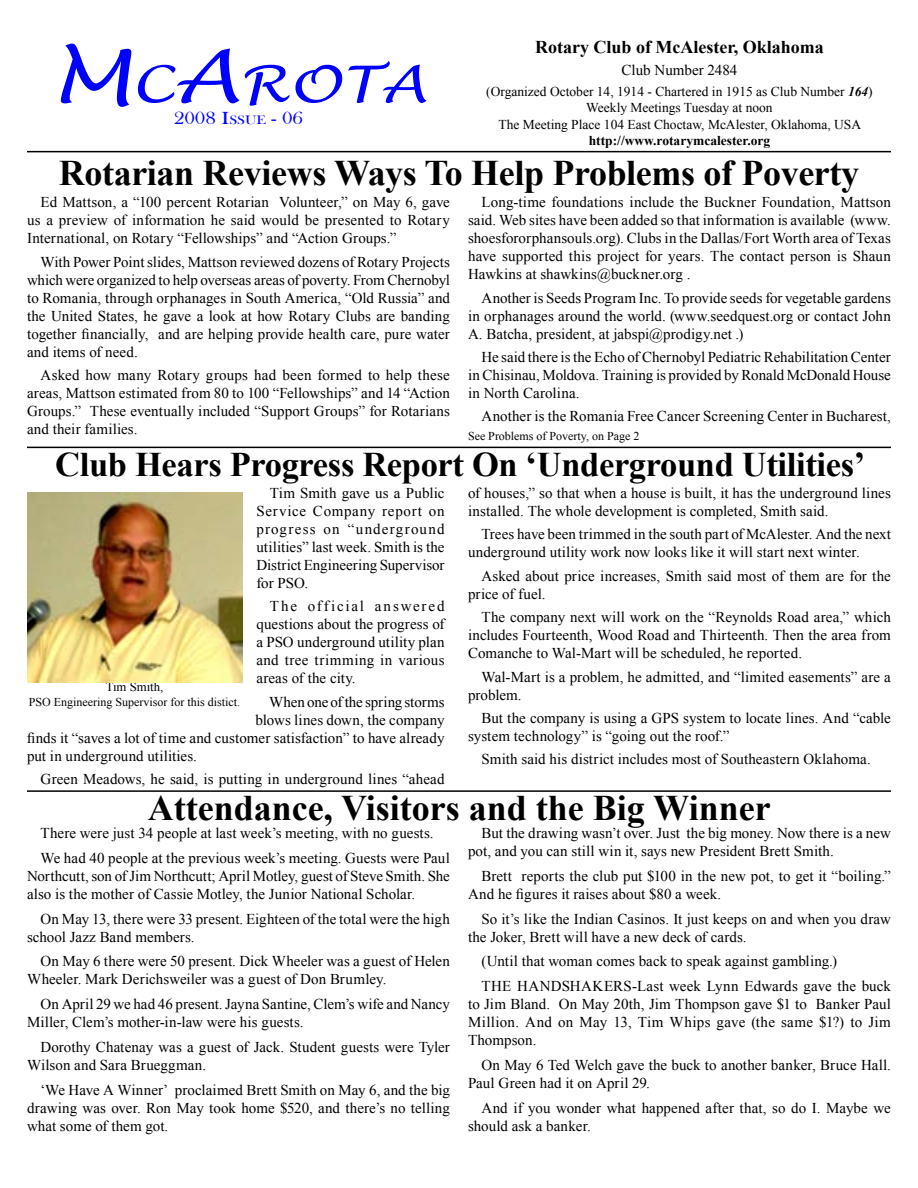
<style>
.page{position:relative;width:918px;height:1188px;background:#fff}
.page>*{position:absolute;margin:0;border:0;box-sizing:border-box;transform-origin:0 0}
.t1{font:italic 50.4px "Lucida Handwriting";color:#00f;scale:1.2 1}
.t2{font:700 36px "Times New Roman";letter-spacing:-.01em;color:#000}
.t3{font:700 34.5px "Times New Roman";letter-spacing:-.01em;color:#000}
.t4{font:700 18px "Times New Roman";color:#000}
.t5{font:18px "Bask Old Face";color:#00f;scale:1.2 1}
.t6{font:15px/18px "Times New Roman";letter-spacing:.005em;color:#000}
.t7{font:13.5px/16.2px "Times New Roman";color:#000;text-align:center}
.t8{font:700 13.5px "Times New Roman";color:#000}
.t9{font:12.75px "Times New Roman";color:#000}
.t10{font:12px "Times New Roman";color:#000}
.s1{font-size:72px}
.s2{font-size:12.6px}
.s3{font-weight:700;font-style:italic}
</style>
<div class="page">
<hr style="left:27px;top:151px;width:864px;height:1px;background:#000">
<hr style="left:27px;top:447px;width:864px;height:1px;background:#000">
<hr style="left:27px;top:790px;width:864px;height:2px;background:#000">
<img style="left:27px;top:492px;width:216px;height:191px">
<h1 class="t1" style="left:50px;top:54px;width:313px"><span class="s1">M</span>c<span class="s1">A</span>rota</h1>
<p class="t5" style="left:174px;top:108px;width:109px">2008 I<span class="s2">SSUE</span> - 06</p>
<p class="t4" style="left:535px;top:35px;width:290px">Rotary Club of McAlester, Oklahoma</p>
<p class="t6" style="left:622px;top:60px;width:117px">Club Number 2484</p>
<p class="t7" style="left:486px;top:83px;width:388px">(Organized October 14, 1914 - Chartered in 1915 as Club Number <span class="s3">164</span>)<br>Weekly Meetings Tuesday at noon<br>The Meeting Place 104 East Choctaw, McAlester, Oklahoma, USA</p>
<p class="t8" style="left:589px;top:131px;width:183px">http://www.rotarymcalester.org</p>
<h2 class="t2" style="left:59px;top:148px;width:802px">Rotarian Reviews Ways To Help Problems of Poverty</h2>
<p class="t6" style="left:27px;top:193px;width:424px;text-align:justify;text-indent:14px">Ed Mattson, a “100 percent Rotarian Volunteer,” on May 6, gave us a preview of information he said would be presented to Rotary International, on Rotary “Fellowships” and “Action Groups.”</p>
<p class="t6" style="left:27px;top:252px;width:425px;text-align:justify;text-indent:14px">With Power Point slides, Mattson reviewed dozens of Rotary Projects which were organized to help overseas areas of poverty. From Chernobyl to Romania, through orphanages in South America, “Old Russia” and the United States, he gave a look at how Rotary Clubs are banding together financially, and are helping provide health care, pure water and items of need.</p>
<p class="t6" style="left:27px;top:366px;width:424px;text-align:justify;text-indent:14px">Asked how many Rotary groups had been formed to help these areas, Mattson estimated from 80 to 100 “Fellowships” and 14 “Action Groups.” These eventually included “Support Groups” for Rotarians and their families.</p>
<p class="t6" style="left:468px;top:193px;width:425px;text-align:justify;text-indent:14px">Long-time foundations include the Buckner Foundation, Mattson said. Web sites have been added so that information is available (www. shoesfororphansouls.org). Clubs in the Dallas/Fort Worth area of Texas have supported this project for years. The contact person is Shaun Hawkins at shawkins@buckner.org .</p>
<p class="t6" style="left:468px;top:288px;width:424px;text-align:justify;text-indent:14px">Another is Seeds Program Inc. To provide seeds for vegetable gardens in orphanages around the world. (www.seedquest.org or contact John A. Batcha, president, at jabspi@prodigy.net .)</p>
<p class="t6" style="left:468px;top:348px;width:424px;text-align:justify;text-indent:14px">He said there is the Echo of Chernobyl Pediatric Rehabilitation Center in Chisinau, Moldova. Training is provided by Ronald McDonald House in North Carolina.</p>
<p class="t6" style="left:482px;top:407px;width:411px">Another is the Romania Free Cancer Screening Center in Bucharest,</p>
<p class="t10" style="left:468px;top:428px;width:173px">See Problems of Poverty, on Page 2</p>
<h3 class="t3" style="left:55px;top:441px;width:812px">Club Hears Progress Report On ‘Underground Utilities’</h3>
<p class="t6" style="left:256px;top:484px;width:190px;text-align:justify;text-indent:14px">Tim Smith gave us a Public Service Company report on progress on “underground utilities” last week. Smith is the District Engineering Supervisor for PSO.</p>
<p class="t6" style="left:256px;top:597px;width:190px;text-align:justify;text-indent:14px">The official answered questions about the progress of a PSO underground utility plan and tree trimming in various areas of the city.</p>
<p class="t6" style="left:269px;top:692px;width:177px">When one of the spring storms</p>
<p class="t6" style="left:256px;top:710px;width:190px">blows lines down, the company</p>
<p class="t6" style="left:27px;top:728px;width:419px">finds it “saves a lot of time and customer satisfaction” to have already</p>
<p class="t6" style="left:27px;top:746px;width:172px">put in underground utilities.</p>
<p class="t6" style="left:41px;top:770px;width:406px">Green Meadows, he said, is putting in underground lines “ahead</p>
<p class="t9" style="left:106px;top:679px;width:59px">Tim Smith,</p>
<p class="t10" style="left:29px;top:694px;width:213px">PSO Engineering Supervisor for this distict.</p>
<p class="t6" style="left:468px;top:484px;width:424px">of houses,” so that when a house is built, it has the underground lines installed. The whole development is completed, Smith said.</p>
<p class="t6" style="left:468px;top:525px;width:425px;text-indent:14px">Trees have been trimmed in the south part of McAlester. And the next underground utility work now looks like it will start next winter.</p>
<p class="t6" style="left:468px;top:567px;width:424px;text-indent:14px">Asked about price increases, Smith said most of them are for the price of fuel.</p>
<p class="t6" style="left:468px;top:608px;width:424px;text-align:justify;text-indent:14px">The company next will work on the “Reynolds Road area,” which includes Fourteenth, Wood Road and Thirteenth. Then the area from Comanche to Wal-Mart will be scheduled, he reported.</p>
<p class="t6" style="left:468px;top:667px;width:424px;text-indent:14px">Wal-Mart is a problem, he admitted, and “limited easements” are a problem.</p>
<p class="t6" style="left:468px;top:709px;width:424px;text-indent:14px">But the company is using a GPS system to locate lines. And “cable system technology” is “going out the roof.”</p>
<p class="t6" style="left:482px;top:750px;width:391px">Smith said his district includes most of Southeastern Oklahoma.</p>
<h2 class="t2" style="left:148px;top:783px;width:624px">Attendance, Visitors and the Big Winner</h2>
<p class="t6" style="left:468px;top:824px;width:424px;text-indent:14px">But the drawing wasn’t over. Just the big money. Now there is a new pot, and you can still win it, says new President Brett Smith.</p>
<p class="t6" style="left:468px;top:867px;width:424px;text-indent:14px">Brett reports the club put $100 in the new pot, to get it “boiling.”<br>And he figures it raises about $80 a week.</p>
<p class="t6" style="left:468px;top:909px;width:425px;text-indent:14px">So it’s like the Indian Casinos. It just keeps on and when you draw the Joker, Brett will have a new deck of cards.</p>
<p class="t6" style="left:482px;top:949px;width:411px;line-height:24.8px">(Until that woman comes back to speak against gambling.)<br>THE HANDSHAKERS-Last week Lynn Edwards gave the buck</p>
<p class="t6" style="left:468px;top:995px;width:424px;text-align:justify">to Jim Bland. On May 20th, Jim Thompson gave $1 to Banker Paul Million. And on May 13, Tim Whips gave (the same $1?) to Jim Thompson.</p>
<p class="t6" style="left:468px;top:1056px;width:424px;text-indent:14px">On May 6 Ted Welch gave the buck to another banker, Bruce Hall.<br>Paul Green had it on April 29.</p>
<p class="t6" style="left:468px;top:1098px;width:424px;text-indent:14px">And if you wonder what happened after that, so do I. Maybe we should ask a banker.</p>
<p class="t6" style="left:40px;top:820px;width:411px;line-height:24.8px">There were just 34 people at last week’s meeting, with no guests.<br>We had 40 people at the previous week’s meeting. Guests were Paul</p>
<p class="t6" style="left:27px;top:867px;width:424px">Northcutt, son of Jim Northcutt; April Motley, guest of Steve Smith. She also is the mother of Cassie Motley, the Junior National Scholar.</p>
<p class="t6" style="left:27px;top:909px;width:424px;text-indent:14px">On May 13, there were 33 present. Eighteen of the total were the high school Jazz Band members.</p>
<p class="t6" style="left:27px;top:952px;width:424px;text-indent:14px">On May 6 there were 50 present. Dick Wheeler was a guest of Helen<br>Wheeler. Mark Derichsweiler was a guest of Don Brumley.</p>
<p class="t6" style="left:27px;top:995px;width:424px;text-indent:14px">On April 29 we had 46 present. Jayna Santine, Clem’s wife and Nancy<br>Miller, Clem’s mother-in-law were his guests.</p>
<p class="t6" style="left:27px;top:1038px;width:424px;text-indent:14px">Dorothy Chatenay was a guest of Jack. Student guests were Tyler<br>Wilson and Sara Brueggman.</p>
<p class="t6" style="left:27px;top:1080px;width:424px;text-align:justify;text-indent:14px">‘We Have A Winner’ proclaimed Brett Smith on May 6, and the big drawing was over. Ron May took home $520, and there’s no telling what some of them got.</p>
</div>
